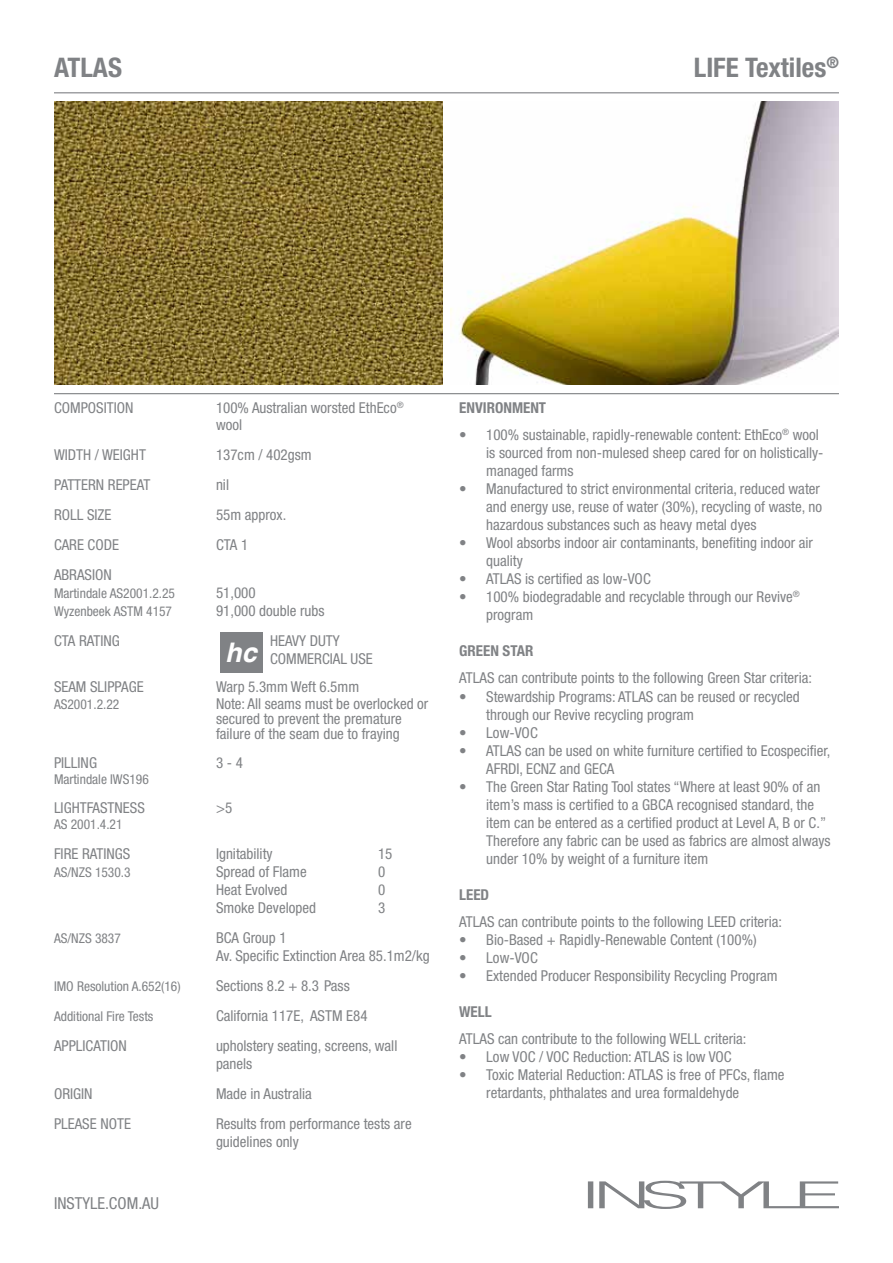
<style>
.page{position:relative;width:893px;height:1263px;background:#fff}
.page>*{position:absolute;margin:0;border:0;box-sizing:border-box;transform-origin:0 0}
.t1{font:700 condensed 27px "Helvetica Neue LT Std";color:#808285}
.t2{font:italic 700 27px "Helvetica";color:#fff}
.t3{font:condensed 16.5px "Helvetica Neue LT Std";color:#808285}
.t4{font:condensed 15px/18px "Helvetica Neue LT Std";color:#808285}
.t5{font:700 condensed 15px "Helvetica Neue LT Std";color:#808285}
.t6{font:condensed 13.5px "Helvetica Neue LT Std";color:#808285}
</style>
<div class="page">
<svg style="left:588px;top:1181px;width:251px;height:28px"></svg>
<hr style="left:54px;top:92px;width:785px;height:1px;background:#808285">
<hr style="left:54px;top:393px;width:785px;height:1px;background:#808285">
<div style="left:220px;top:632px;width:42px;height:40px;background:#808285"></div>
<img style="left:54px;top:102px;width:388px;height:282px">
<img style="left:451px;top:102px;width:388px;height:282px">
<h1 class="t1" style="left:54px;top:52px;width:70px">ATLAS</h1>
<h1 class="t1" style="left:694px;top:52px;width:147px">LIFE Textiles<sup>®</sup></h1>
<p class="t4" style="left:54px;top:399px;width:81px">COMPOSITION</p>
<p class="t4" style="left:216px;top:400px;width:189px;line-height:16.5px">100% Australian worsted EthEco<sup>® </sup>wool</p>
<p class="t4" style="left:54px;top:446px;width:93px">WIDTH / WEIGHT</p>
<p class="t4" style="left:216px;top:446px;width:97px">137cm / 402gsm</p>
<p class="t4" style="left:54px;top:476px;width:98px">PATTERN REPEAT</p>
<p class="t4" style="left:216px;top:476px;width:15px">nil</p>
<p class="t4" style="left:54px;top:506px;width:59px">ROLL SIZE</p>
<p class="t4" style="left:216px;top:506px;width:72px">55m approx.</p>
<p class="t4" style="left:54px;top:536px;width:67px">CARE CODE</p>
<p class="t4" style="left:216px;top:536px;width:34px">CTA 1</p>
<p class="t4" style="left:54px;top:566px;width:59px">ABRASION</p>
<p class="t6" style="left:54px;top:585px;width:123px">Martindale AS2001.2.25</p>
<p class="t4" style="left:216px;top:584px;width:41px">51,000</p>
<p class="t6" style="left:54px;top:603px;width:120px">Wyzenbeek ASTM 4157</p>
<p class="t4" style="left:216px;top:602px;width:110px">91,000 double rubs</p>
<p class="t4" style="left:54px;top:632px;width:67px">CTA RATING</p>
<p class="t4" style="left:270px;top:632px;width:104px">HEAVY DUTY<br>COMMERCIAL USE</p>
<p class="t4" style="left:54px;top:678px;width:91px">SEAM SLIPPAGE</p>
<p class="t4" style="left:216px;top:678px;width:145px">Warp 5.3mm Weft 6.5mm</p>
<p class="t6" style="left:54px;top:696px;width:67px">AS2001.2.22</p>
<p class="t4" style="left:216px;top:696px;width:214px;line-height:15px">Note: All seams must be overlocked or secured to prevent the premature failure of the seam due to fraying</p>
<p class="t4" style="left:54px;top:753px;width:45px">PILLING</p>
<p class="t4" style="left:216px;top:753px;width:28px">3 - 4</p>
<p class="t6" style="left:54px;top:771px;width:96px">Martindale IWS196</p>
<p class="t4" style="left:54px;top:798px;width:92px">LIGHTFASTNESS</p>
<p class="t4" style="left:216px;top:798px;width:18px">&gt;5</p>
<p class="t6" style="left:54px;top:816px;width:70px">AS 2001.4.21</p>
<p class="t4" style="left:54px;top:845px;width:78px">FIRE RATINGS</p>
<p class="t4" style="left:216px;top:845px;width:58px">Ignitability</p>
<p class="t4" style="left:378px;top:845px;width:16px">15</p>
<p class="t6" style="left:54px;top:864px;width:78px">AS/NZS 1530.3</p>
<p class="t4" style="left:216px;top:863px;width:92px">Spread of Flame</p>
<p class="t4" style="left:378px;top:863px;width:9px">0</p>
<p class="t4" style="left:216px;top:881px;width:73px">Heat Evolved</p>
<p class="t4" style="left:378px;top:881px;width:9px">0</p>
<p class="t4" style="left:216px;top:899px;width:101px">Smoke Developed</p>
<p class="t4" style="left:378px;top:899px;width:9px">3</p>
<p class="t6" style="left:54px;top:930px;width:68px">AS/NZS 3837</p>
<p class="t4" style="left:216px;top:929px;width:215px">BCA Group 1<br>Av. Specific Extinction Area 85.1m2/kg</p>
<p class="t6" style="left:54px;top:978px;width:128px">IMO Resolution A.652(16)</p>
<p class="t4" style="left:216px;top:977px;width:135px">Sections 8.2 + 8.3 Pass</p>
<p class="t6" style="left:54px;top:1008px;width:101px">Additional Fire Tests</p>
<p class="t4" style="left:216px;top:1007px;width:153px">California 117E, ASTM E84</p>
<p class="t4" style="left:54px;top:1037px;width:74px">APPLICATION</p>
<p class="t4" style="left:216px;top:1037px;width:183px">upholstery seating, screens, wall panels</p>
<p class="t4" style="left:54px;top:1085px;width:40px">ORIGIN</p>
<p class="t4" style="left:216px;top:1085px;width:97px">Made in Australia</p>
<p class="t4" style="left:54px;top:1115px;width:78px">PLEASE NOTE</p>
<p class="t4" style="left:216px;top:1115px;width:197px">Results from performance tests are guidelines only</p>
<h1 class="t2" style="left:225px;top:631px;width:33px">hc</h1>
<p class="t3" style="left:54px;top:1193px;width:107px">INSTYLE.COM.AU</p>
<p class="t5" style="left:459px;top:399px;width:88px">ENVIRONMENT</p>
<p class="t4" style="left:486px;top:426px;width:339px;text-indent:-27px">• 100% sustainable, rapidly-renewable content: EthEco<sup>®</sup> wool is sourced from non-mulesed sheep cared for on holistically&shy;managed farms</p>
<p class="t4" style="left:486px;top:480px;width:337px;text-indent:-27px">• Manufactured to strict environmental criteria, reduced water and energy use, reuse of water (30%), recycling of waste, no hazardous substances such as heavy metal dyes</p>
<p class="t4" style="left:486px;top:534px;width:328px;text-indent:-27px">• Wool absorbs indoor air contaminants, benefiting indoor air quality</p>
<p class="t4" style="left:459px;top:570px;width:193px">• ATLAS is certified as low-VOC</p>
<p class="t4" style="left:486px;top:588px;width:315px;text-indent:-27px">• 100% biodegradable and recyclable through our Revive<sup>® </sup>program</p>
<p class="t5" style="left:459px;top:642px;width:76px">GREEN STAR</p>
<p class="t4" style="left:459px;top:669px;width:354px">ATLAS can contribute points to the following Green Star criteria:</p>
<p class="t4" style="left:486px;top:687px;width:315px;text-indent:-27px">• Stewardship Programs: ATLAS can be reused or recycled through our Revive recycling program</p>
<p class="t4" style="left:459px;top:723px;width:80px">• Low-VOC</p>
<p class="t4" style="left:486px;top:741px;width:346px;text-indent:-27px">• ATLAS can be used on white furniture certified to Ecospecifier,<br>AFRDI, ECNZ and GECA</p>
<p class="t4" style="left:486px;top:777px;width:346px;text-indent:-27px">• The Green Star Rating Tool states “Where at least 90% of an item’s mass is certified to a GBCA recognised standard, the item can be entered as a certified product at Level A, B or C.” Therefore any fabric can be used as fabrics are almost always under 10% by weight of a furniture item</p>
<p class="t5" style="left:459px;top:885px;width:31px">LEED</p>
<p class="t4" style="left:459px;top:912px;width:324px">ATLAS can contribute points to the following LEED criteria:</p>
<p class="t4" style="left:459px;top:930px;width:299px">• Bio-Based + Rapidly-Renewable Content (100%)</p>
<p class="t4" style="left:459px;top:948px;width:80px">• Low-VOC</p>
<p class="t4" style="left:459px;top:966px;width:320px">• Extended Producer Responsibility Recycling Program</p>
<p class="t5" style="left:459px;top:1002px;width:34px">WELL</p>
<p class="t4" style="left:459px;top:1029px;width:289px">ATLAS can contribute to the following WELL criteria:</p>
<p class="t4" style="left:459px;top:1047px;width:274px">• Low VOC / VOC Reduction: ATLAS is low VOC</p>
<p class="t4" style="left:486px;top:1065px;width:300px;text-indent:-27px">• Toxic Material Reduction: ATLAS is free of PFCs, flame retardants, phthalates and urea formaldehyde</p>
</div>
